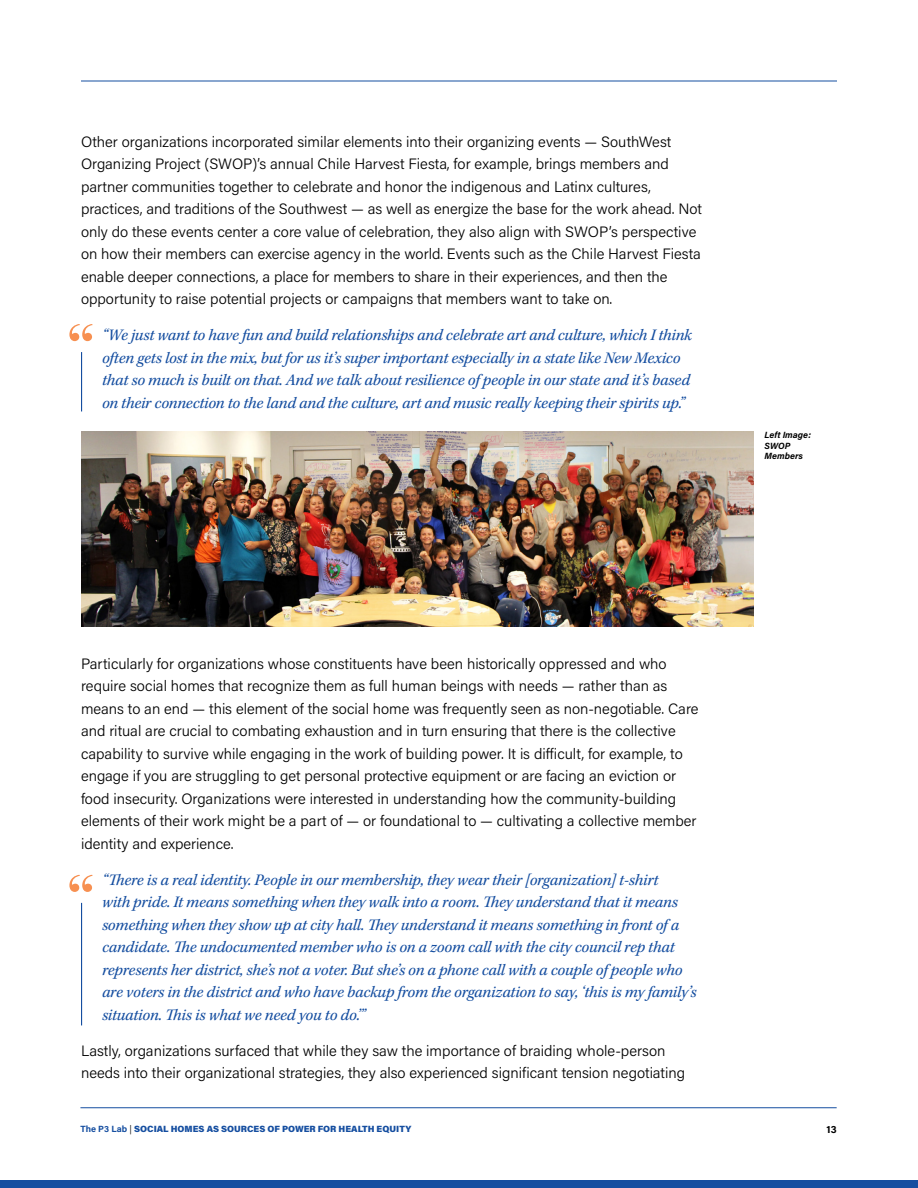
<style>
.page{position:relative;width:918px;height:1188px;background:#fff}
.page>*{position:absolute;margin:0;border:0;box-sizing:border-box;transform-origin:0 0}
.t1{font:italic 16.5px/22.5px "Kepler Std";letter-spacing:-.01em;color:#154ea0}
.t2{font:300 15px/22.5px "Acumin Pro";color:#000}
.t3{font:700 10.5px "Acumin Pro";color:#000}
.t4{font:900 9px "Acumin Pro";color:#154ea0}
.t5{font:italic 700 9px/10.8px "Acumin Pro";color:#000}
.s1{font-weight:700}
.s2{font-weight:300;color:#000}
</style>
<div class="page">
<div style="left:0;top:1180px;width:918px;height:8px;background:#154ea0"></div>
<hr style="left:80px;top:1107px;width:757px;height:1px;background:#154ea0">
<hr style="left:81px;top:81px;width:756px;height:1px;background:#154ea0">
<hr style="left:81px;top:352px;width:1px;height:59px;background:#154ea0">
<svg style="left:69px;top:324px;width:24px;height:17px"></svg>
<hr style="left:81px;top:903px;width:1px;height:122px;background:#154ea0">
<svg style="left:69px;top:875px;width:24px;height:17px"></svg>
<img style="left:81px;top:431px;width:672px;height:195px">
<p class="t2" style="left:81px;top:130px;width:623px">Other organizations incorporated similar elements into their organizing events — SouthWest Organizing Project (SWOP)’s annual Chile Harvest Fiesta, for example, brings members and partner communities together to celebrate and honor the indigenous and Latinx cultures, practices, and traditions of the Southwest — as well as energize the base for the work ahead. Not only do these events center a core value of celebration, they also align with SWOP’s perspective on how their members can exercise agency in the world. Events such as the Chile Harvest Fiesta enable deeper connections, a place for members to share in their experiences, and then the opportunity to raise potential projects or campaigns that members want to take on.</p>
<p class="t1" style="left:102px;top:324px;width:592px">“We just want to have fun and build relationships and celebrate art and culture, which I think often gets lost in the mix, but for us it’s super important especially in a state like New Mexico that so much is built on that. And we talk about resilience of people in our state and it’s based on their connection to the land and the culture, art and music really keeping their spirits up.”</p>
<p class="t5" style="left:765px;top:429px;width:48px">Left Image:<br>SWOP<br>Members</p>
<p class="t2" style="left:81px;top:652px;width:619px">Particularly for organizations whose constituents have been historically oppressed and who require social homes that recognize them as full human beings with needs — rather than as means to an end — this element of the social home was frequently seen as non-negotiable. Care and ritual are crucial to combating exhaustion and in turn ensuring that there is the collective capability to survive while engaging in the work of building power. It is difficult, for example, to engage if you are struggling to get personal protective equipment or are facing an eviction or food insecurity. Organizations were interested in understanding how the community-building elements of their work might be a part of — or foundational to — cultivating a collective member identity and experience.</p>
<p class="t1" style="left:102px;top:869px;width:596px">“There is a real identity. People in our membership, they wear their [organization] t-shirt<br>with pride. It means something when they walk into a room. They understand that it means something when they show up at city hall. They understand it means something in front of a candidate. The undocumented member who is on a zoom call with the city council rep that represents her district, she’s not a voter. But she’s on a phone call with a couple of people who are voters in the district and who have backup from the organization to say, ‘this is my family’s situation. This is what we need you to do.’”</p>
<p class="t2" style="left:81px;top:1039px;width:606px">Lastly, organizations surfaced that while they saw the importance of braiding whole-person needs into their organizational strategies, they also experienced significant tension negotiating</p>
<p class="t4" style="left:80px;top:1122px;width:332px"><span class="s1">The P3 Lab</span> <span class="s2">|</span> SOCIAL HOMES AS SOURCES OF POWER FOR HEALTH EQUITY</p>
<p class="t3" style="left:827px;top:1122px;width:12px">13</p>
</div>
